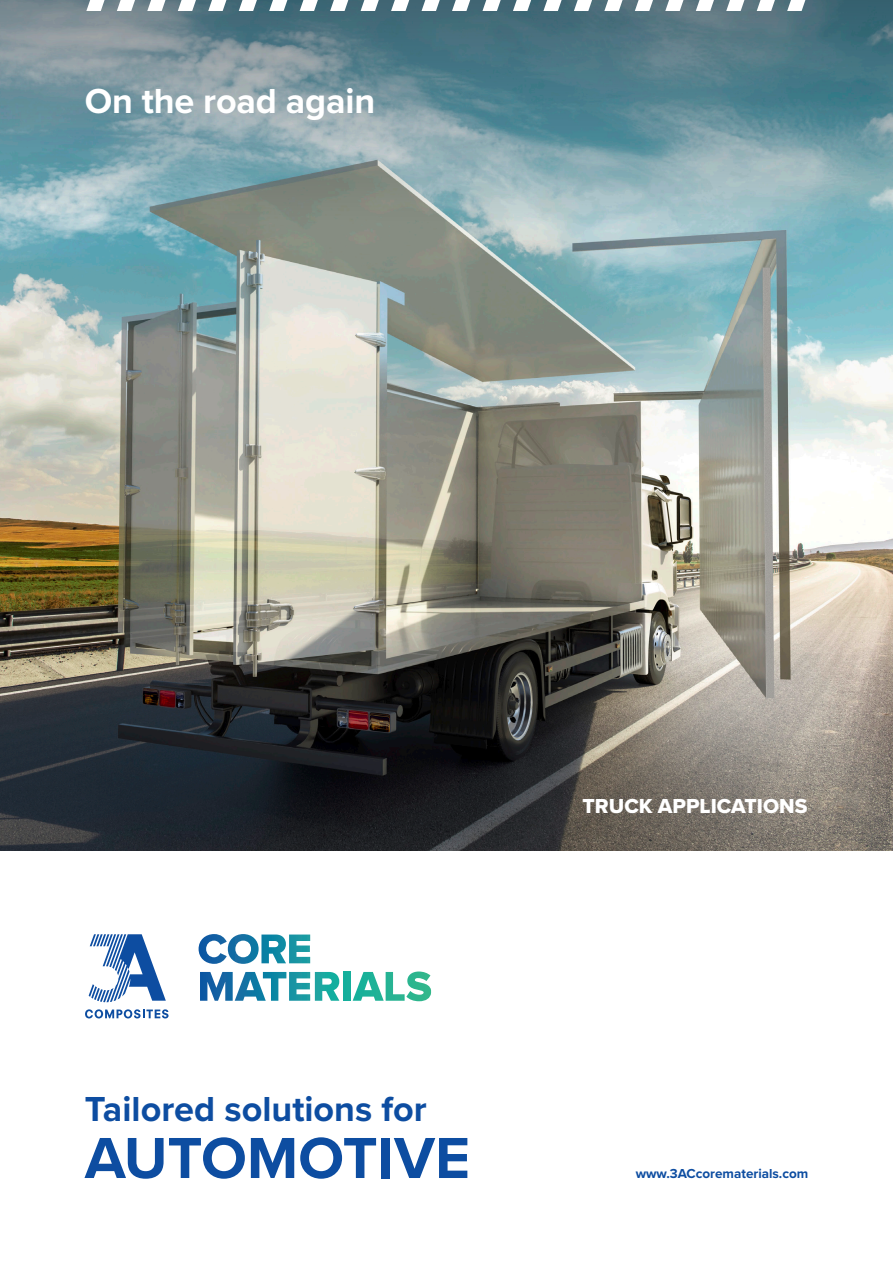
<style>
.page{position:relative;width:893px;height:1263px;background:#fff}
.page>*{position:absolute;margin:0;border:0;box-sizing:border-box;transform-origin:0 0}
.t1{font:700 60px "Proxima Nova";color:#0d4da1}
.t2{font:700 36px "Proxima Nova";color:#0d4da1}
.t3{font:700 36px "Proxima Nova";letter-spacing:-.005em;color:#fff}
.t4{font:21px "Proxima Nova Extrabld";color:#fff}
.t5{font:700 13.5px "Proxima Nova";color:#0d4da1}
</style>
<div class="page">
<img style="left:1px;top:265px;width:892px;height:585px">
<svg style="left:0;top:0;width:1px;height:850px"></svg>
<svg style="left:0;top:0;width:893px;height:265px"></svg>
<svg style="left:81px;top:0;width:732px;height:11px"></svg>
<svg style="left:199px;top:934px;width:111px;height:30px"></svg>
<svg style="left:200px;top:972px;width:139px;height:29px"></svg>
<div style="left:343px;top:972px;width:8px;height:29px;background:#16af9c"></div>
<svg style="left:353px;top:971px;width:78px;height:30px"></svg>
<svg style="left:89px;top:934px;width:77px;height:68px"></svg>
<svg style="left:85px;top:1009px;width:84px;height:9px"></svg>
<p class="t3" style="left:85px;top:80px;width:292px">On the road again</p>
<p class="t2" style="left:85px;top:1087px;width:344px">Tailored solutions for</p>
<p class="t1" style="left:85px;top:1122px;width:387px">AUTOMOTIVE</p>
<p class="t4" style="left:583px;top:790px;width:226px">TRUCK APPLICATIONS</p>
<p class="t5" style="left:636px;top:1165px;width:174px">www.3ACcorematerials.com</p>
</div>
